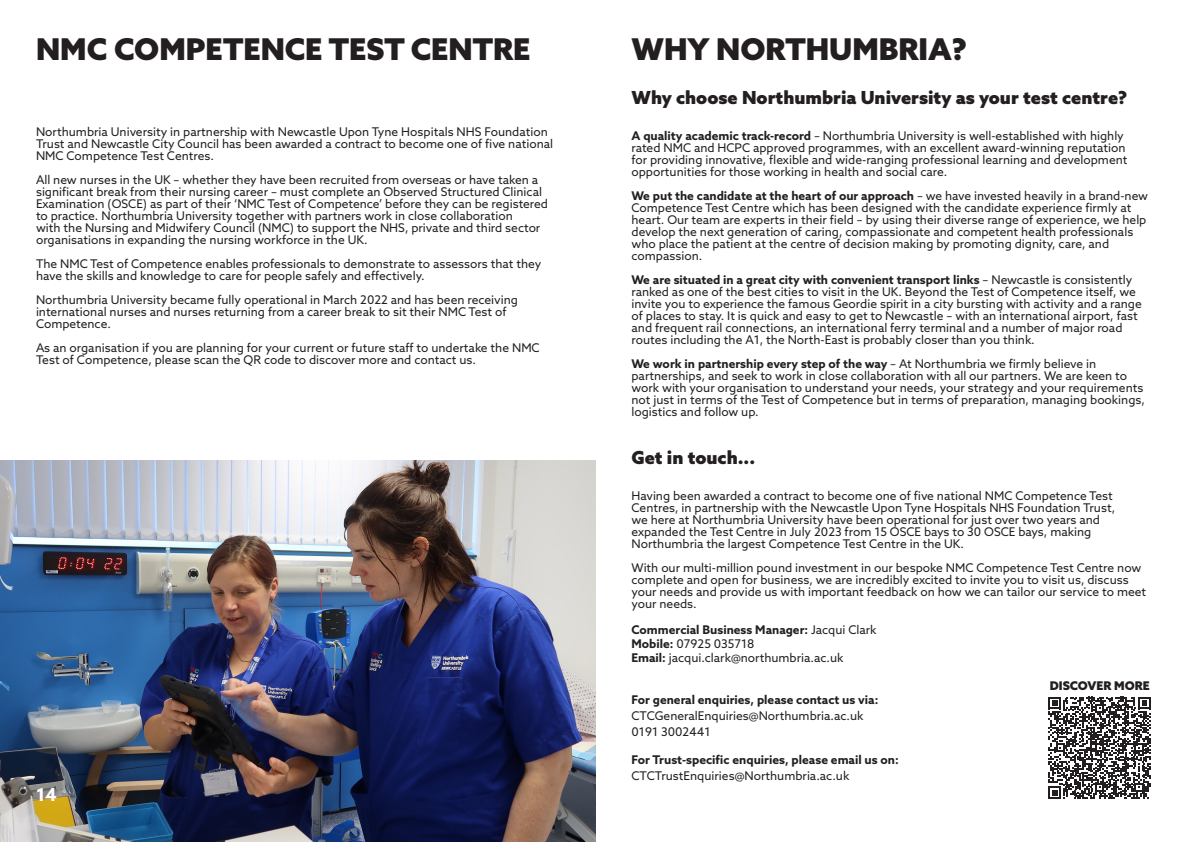
<style>
.page{position:relative;width:1191px;height:842px;background:#fff}
.page>*{position:absolute;margin:0;border:0;box-sizing:border-box;transform-origin:0 0}
.t1{font:900 30px "Azo Sans";color:#231f20}
.t2{font:900 18px "Azo Sans";color:#231f20}
.t3{font:700 18px "Azo Sans";color:#fff}
.t4{font:12px/12px "Azo Sans";color:#231f20}
.t5{font:700 12px "Azo Sans";color:#231f20}
.t6{font:900 12px "Azo Sans";color:#231f20}
.s1{font-weight:700}
.s2{font-weight:400}
</style>
<div class="page">
<img style="left:0;top:460px;width:595px;height:382px">
<svg style="left:1048px;top:697px;width:102px;height:102px"></svg>
<p class="t1" style="left:36px;top:29px;width:496px">NMC COMPETENCE TEST CENTRE</p>
<p class="t4" style="left:36px;top:125px;width:519px">Northumbria University in partnership with Newcastle Upon Tyne Hospitals NHS Foundation<br>Trust and Newcastle City Council has been awarded a contract to become one of five national<br>NMC Competence Test Centres.</p>
<p class="t4" style="left:36px;top:173px;width:513px">All new nurses in the UK – whether they have been recruited from overseas or have taken a significant break from their nursing career – must complete an Observed Structured Clinical Examination (OSCE) as part of their ‘NMC Test of Competence’ before they can be registered to practice. Northumbria University together with partners work in close collaboration<br>with the Nursing and Midwifery Council (NMC) to support the NHS, private and third sector organisations in expanding the nursing workforce in the UK.</p>
<p class="t4" style="left:36px;top:257px;width:507px">The NMC Test of Competence enables professionals to demonstrate to assessors that they have the skills and knowledge to care for people safely and effectively.</p>
<p class="t4" style="left:36px;top:293px;width:483px">Northumbria University became fully operational in March 2022 and has been receiving international nurses and nurses returning from a career break to sit their NMC Test of<br>Competence.</p>
<p class="t4" style="left:36px;top:341px;width:505px">As an organisation if you are planning for your current or future staff to undertake the NMC<br>Test of Competence, please scan the QR code to discover more and contact us.</p>
<p class="t3" style="left:36px;top:783px;width:23px">14</p>
<p class="t1" style="left:631px;top:29px;width:337px">WHY NORTHUMBRIA?</p>
<p class="t2" style="left:631px;top:86px;width:497px">Why choose Northumbria University as your test centre?</p>
<p class="t4" style="left:631px;top:130px;width:497px"><span class="s1">A quality academic track-record</span> – Northumbria University is well-established with highly rated NMC and HCPC approved programmes, with an excellent award-winning reputation for providing innovative, flexible and wide-ranging professional learning and development opportunities for those working in health and social care.</p>
<p class="t4" style="left:631px;top:190px;width:518px"><span class="s1">We put the candidate at the heart of our approach</span> – we have invested heavily in a brand-new Competence Test Centre which has been designed with the candidate experience firmly at heart. Our team are experts in their field – by using their diverse range of experience, we help develop the next generation of caring, compassionate and competent health professionals who place the patient at the centre of decision making by promoting dignity, care, and compassion.</p>
<p class="t4" style="left:631px;top:274px;width:512px"><span class="s1">We are situated in a great city with convenient transport links</span> – Newcastle is consistently ranked as one of the best cities to visit in the UK. Beyond the Test of Competence itself, we invite you to experience the famous Geordie spirit in a city bursting with activity and a range of places to stay. It is quick and easy to get to Newcastle – with an international airport, fast and frequent rail connections, an international ferry terminal and a number of major road routes including the A1, the North-East is probably closer than you think.</p>
<p class="t4" style="left:631px;top:358px;width:515px"><span class="s1">We work in partnership every step of the way</span> – At Northumbria we firmly believe in partnerships, and seek to work in close collaboration with all our partners. We are keen to work with your organisation to understand your needs, your strategy and your requirements not just in terms of the Test of Competence but in terms of preparation, managing bookings, logistics and follow up.</p>
<p class="t2" style="left:631px;top:446px;width:125px">Get in touch...</p>
<p class="t4" style="left:631px;top:490px;width:485px">Having been awarded a contract to become one of five national NMC Competence Test<br>Centres, in partnership with the Newcastle Upon Tyne Hospitals NHS Foundation Trust,</p>
<p class="t4" style="left:631px;top:514px;width:470px">we here at Northumbria University have been operational for just over two years and expanded the Test Centre in July 2023 from 15 OSCE bays to 30 OSCE bays, making<br>Northumbria the largest Competence Test Centre in the UK.</p>
<p class="t4" style="left:631px;top:562px;width:516px">With our multi-million pound investment in our bespoke NMC Competence Test Centre now complete and open for business, we are incredibly excited to invite you to visit us, discuss your needs and provide us with important feedback on how we can tailor our service to meet your needs.</p>
<p class="t5" style="left:631px;top:622px;width:246px">Commercial Business Manager: <span class="s2">Jacqui Clark</span></p>
<p class="t4" style="left:631px;top:638px;width:124px"><span class="s1">Mobile:</span> 07925 035718</p>
<p class="t4" style="left:631px;top:652px;width:213px"><span class="s1">Email:</span> jacqui.clark@northumbria.ac.uk</p>
<p class="t5" style="left:631px;top:692px;width:248px">For general enquiries, please contact us via:</p>
<p class="t4" style="left:631px;top:710px;width:233px">CTCGeneralEnquiries@Northumbria.ac.uk</p>
<p class="t4" style="left:631px;top:726px;width:81px">0191 3002441</p>
<p class="t5" style="left:631px;top:752px;width:269px">For Trust-specific enquiries, please email us on:</p>
<p class="t4" style="left:631px;top:770px;width:219px">CTCTrustEnquiries@Northumbria.ac.uk</p>
<p class="t6" style="left:1049px;top:677px;width:102px">DISCOVER MORE</p>
</div>
